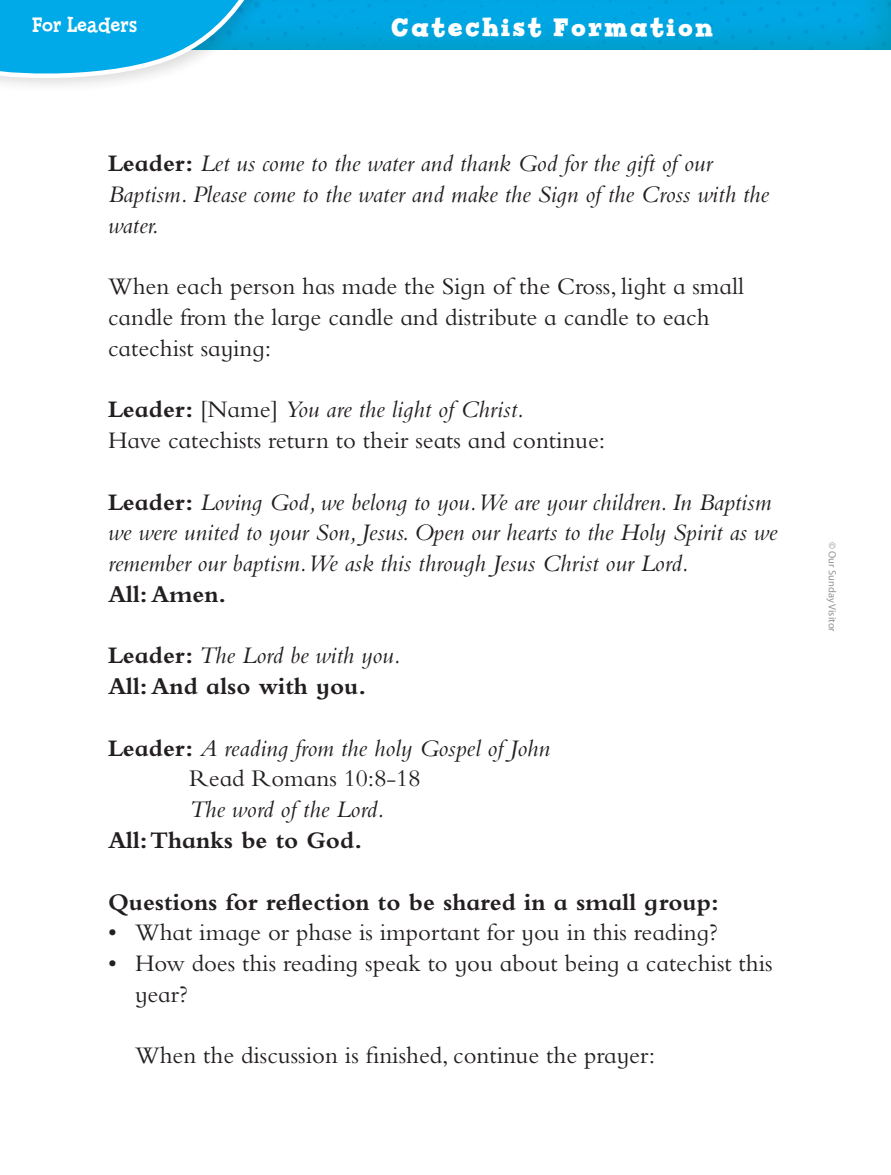
<style>
.page{position:relative;width:891px;height:1175px;background:#fff}
.page>*{position:absolute;margin:0;border:0;box-sizing:border-box;transform-origin:0 0}
.Head_Invite_Discover{font:700 27px "Billy Serif";letter-spacing:.1em;color:#fff}
.Body_Text{font:italic 24.75px/30.8px "Bembo Infant MT Std";color:#231f20}
.Body_Text-2{font:24.75px/30.8px "Bembo Infant MT Std";color:#231f20}
.Body_Text-3{font:700 24.75px "Bembo Infant MT Std";color:#231f20}
.Body_Text-4{font:22.5px "Billy Serif";color:#fff}
.t1{font:10.5px "Myriad Pro";color:#939598}
.s1{font-weight:700;font-style:normal}
.s2{font-style:normal}
</style>
<div class="page">
<div style="left:0;top:0;width:891px;height:50px;background:#f7931d;opacity:.3"></div>
<div style="left:0;top:0;width:278px;height:93px;background:#231f20;opacity:.15"></div>
<svg style="left:0;top:0;width:264px;height:84px"></svg>
<p class="Body_Text-4" style="left:32px;top:12px;width:107px">For Leaders</p>
<p class="Head_Invite_Discover" style="left:391px;top:12px;width:323px">Catechist Formation</p>
<p class="Body_Text" style="left:108px;top:148px;width:663px"><span class="s1">Leader:</span> Let us come to the water and thank God for the gift of our<br>Baptism. Please come to the water and make the Sign of the Cross with the water.</p>
<p class="Body_Text-2" style="left:108px;top:271px;width:638px">When each person has made the Sign of the Cross, light a small candle from the large candle and distribute a candle to each catechist saying:</p>
<p class="Body_Text" style="left:108px;top:394px;width:418px"><span class="s1">Leader:</span> <span class="s2">[Name]</span> You are the light of Christ.</p>
<p class="Body_Text-2" style="left:108px;top:424px;width:499px">Have catechists return to their seats and continue:</p>
<p class="Body_Text" style="left:108px;top:486px;width:671px"><span class="s1">Leader:</span> Loving God, we belong to you. We are your children. In Baptism we were united to your Son, Jesus. Open our hearts to the Holy Spirit as we remember our baptism. We ask this through Jesus Christ our Lord.</p>
<p class="Body_Text-3" style="left:108px;top:581px;width:120px">All: Amen.</p>
<p class="Body_Text" style="left:108px;top:640px;width:295px"><span class="s1">Leader:</span> The Lord be with you.</p>
<p class="Body_Text-3" style="left:108px;top:673px;width:260px">All: And also with you.</p>
<p class="Body_Text" style="left:108px;top:732px;width:444px"><span class="s1">Leader:</span> A reading from the holy Gospel of John</p>
<p class="Body_Text-2" style="left:189px;top:763px;width:233px">Read Romans 10:8-18</p>
<p class="Body_Text" style="left:189px;top:793px;width:197px">The word of the Lord.</p>
<p class="Body_Text-3" style="left:108px;top:827px;width:256px">All: Thanks be to God.</p>
<p class="Body_Text-3" style="left:108px;top:888px;width:612px">Questions for reflection to be shared in a small group:</p>
<p class="Body_Text-2" style="left:108px;top:916px;width:611px">• What image or phase is important for you in this reading?</p>
<p class="Body_Text-2" style="left:135px;top:947px;width:639px;text-indent:-27px">• How does this reading speak to you about being a catechist this year?</p>
<p class="Body_Text-2" style="left:135px;top:1039px;width:522px">When the discussion is finished, continue the prayer:</p>
<p class="t1" style="left:839px;top:542px;width:91px;rotate:90deg">© Our Sunday Visitor</p>
</div>
